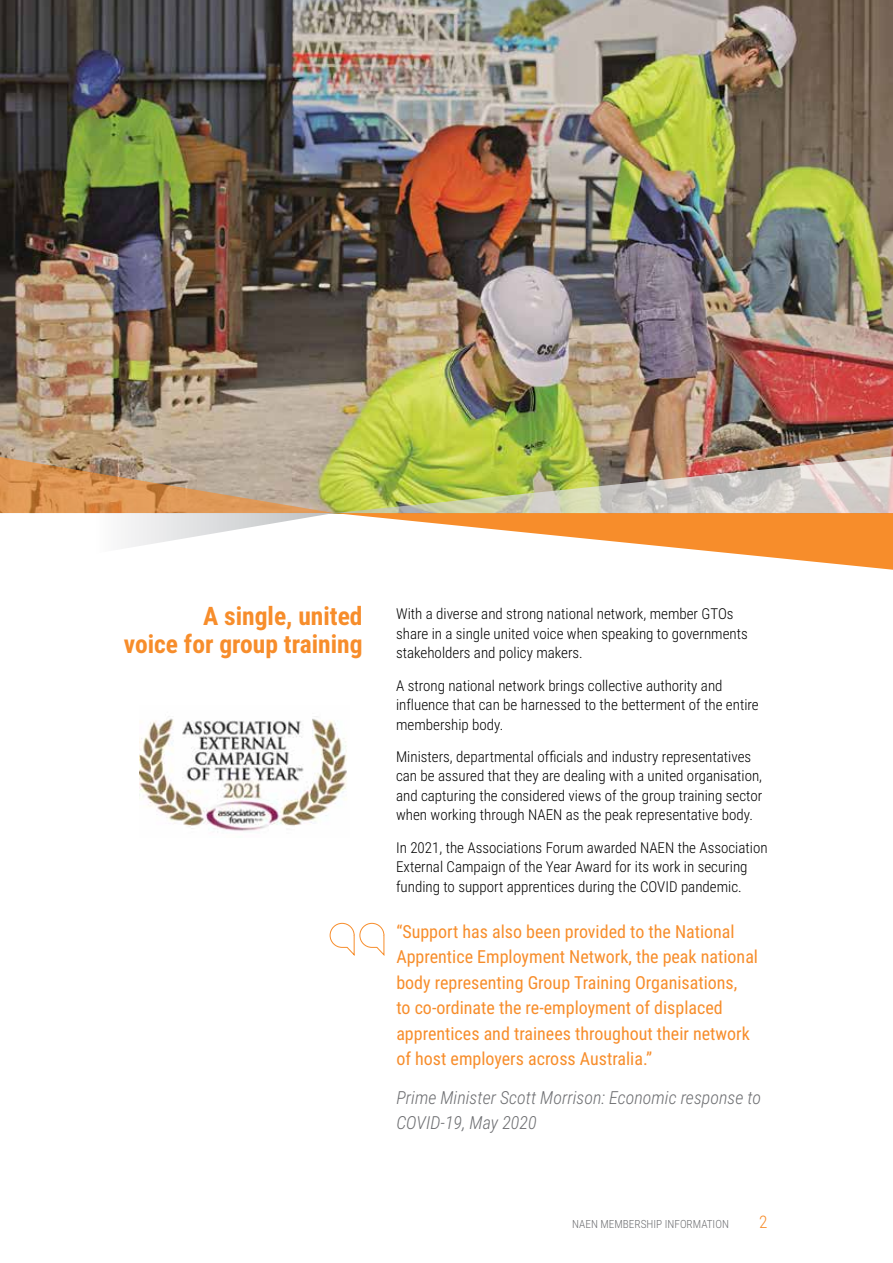
<style>
.page{position:relative;width:893px;height:1263px;background:#fff}
.page>*{position:absolute;margin:0;border:0;box-sizing:border-box;transform-origin:0 0}
.t1{font:700 25.5px/28.5px "Roboto Condensed";color:#f78d2b;text-align:right}
.t2{font:18px/25.5px "Roboto Condensed";color:#f78d2b}
.t3{font:italic 300 18px/25.5px "Roboto Condensed";color:#6d6e71}
.t4{font:300 17.25px "Roboto Condensed";color:#f78d2b}
.t5{font:300 15px/19.5px "Roboto Condensed";color:#000}
.t6{font:300 11.25px "Roboto Condensed";color:#6d6e71}
</style>
<div class="page">
<img style="left:0;top:0;width:893px;height:456px">
<svg style="left:329px;top:922px;width:56px;height:34px"></svg>
<img style="left:0;top:456px;width:893px;height:114px">
<img style="left:139px;top:716px;width:208px;height:116px">
<h1 class="t1" style="left:124px;top:600px;width:240px">A single, united<br>voice for group training</h1>
<p class="t5" style="left:396px;top:604px;width:353px">With a diverse and strong national network, member GTOs share in a single united voice when speaking to governments stakeholders and policy makers.</p>
<p class="t5" style="left:396px;top:675px;width:364px">A strong national network brings collective authority and influence that can be harnessed to the betterment of the entire membership body.</p>
<p class="t5" style="left:396px;top:746px;width:368px">Ministers, departmental officials and industry representatives can be assured that they are dealing with a united organisation, and capturing the considered views of the group training sector when working through NAEN as the peak representative body.</p>
<p class="t5" style="left:396px;top:837px;width:373px">In 2021, the Associations Forum awarded NAEN the Association<br>External Campaign of the Year Award for its work in securing funding to support apprentices during the COVID pandemic.</p>
<p class="t2" style="left:396px;top:918px;width:363px">“Support has also been provided to the National Apprentice Employment Network, the peak national body representing Group Training Organisations,<br>to co-ordinate the re-employment of displaced apprentices and trainees throughout their network of host employers across Australia.”</p>
<p class="t3" style="left:396px;top:1084px;width:366px">Prime Minister Scott Morrison: Economic response to<br>COVID-19, May 2020</p>
<p class="t6" style="left:572px;top:1216px;width:158px">NAEN MEMBERSHIP INFORMATION</p>
<p class="t4" style="left:759px;top:1210px;width:10px">2</p>
</div>
